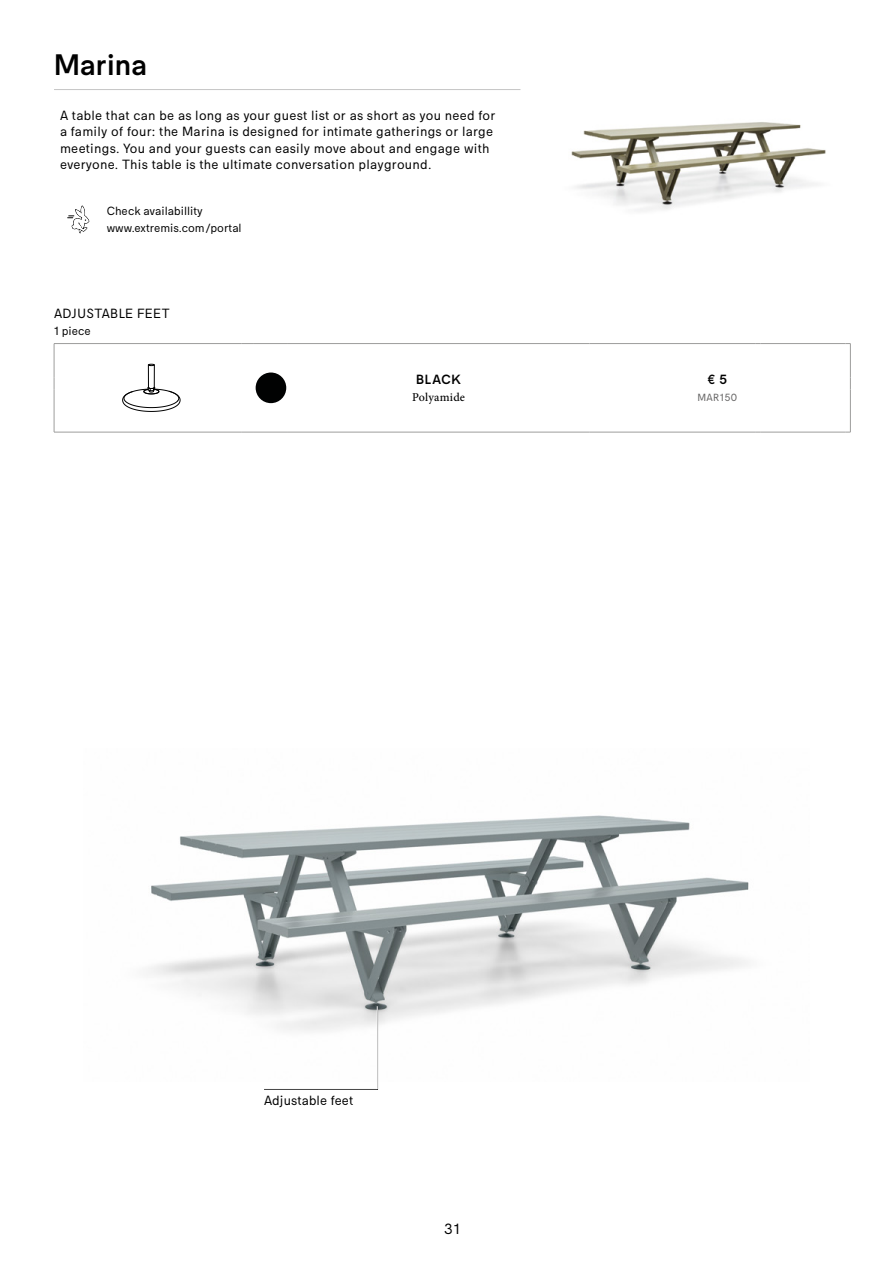
<style>
.page{position:relative;width:893px;height:1263px;background:#fff}
.page>*{position:absolute;margin:0;border:0;box-sizing:border-box;transform-origin:0 0}
.t1{font:500 30px "Extremis Compakt";letter-spacing:.01em;color:#000}
.t2{font:15px "Extremis Compakt";color:#000}
.t3{font:13.5px/16.5px "Extremis Compakt";letter-spacing:.02em;color:#000}
.t4{font:500 13.5px "Extremis Compakt";letter-spacing:.06em;color:#000}
.t5{font:12px/16.5px "Extremis Compakt";color:#000}
.t6{font:500 12px "Minion Pro";letter-spacing:.015em;color:#000}
.t7{font:10.5px "Extremis Compakt";letter-spacing:.04em;color:#646363}
</style>
<div class="page">
<hr style="left:54px;top:89px;width:466px;height:1px;background:#c6c6c6">
<img style="left:571px;top:122px;width:255px;height:89px">
<img style="left:148px;top:815px;width:601px;height:266px">
<svg style="left:264px;top:1006px;width:114px;height:84px"></svg>
<hr style="left:54px;top:343px;width:187px;height:1px;background:#9d9d9c">
<hr style="left:54px;top:344px;width:1px;height:34px;background:#9d9d9c">
<svg style="left:241px;top:343px;width:13px;height:1px"></svg>
<hr style="left:254px;top:343px;width:34px;height:1px;background:#9d9d9c">
<hr style="left:589px;top:343px;width:166px;height:1px;background:#9d9d9c">
<hr style="left:760px;top:343px;width:85px;height:1px;background:#9d9d9c">
<hr style="left:850px;top:344px;width:1px;height:34px;background:#9d9d9c">
<svg style="left:54px;top:378px;width:1px;height:12px"></svg>
<hr style="left:54px;top:390px;width:1px;height:42px;background:#9d9d9c">
<hr style="left:850px;top:390px;width:1px;height:42px;background:#9d9d9c">
<hr style="left:288px;top:343px;width:301px;height:1px;background:#9d9d9c">
<svg style="left:850px;top:378px;width:1px;height:12px"></svg>
<hr style="left:54px;top:432px;width:187px;height:1px;background:#9d9d9c">
<svg style="left:241px;top:432px;width:13px;height:1px"></svg>
<hr style="left:254px;top:432px;width:34px;height:1px;background:#9d9d9c">
<hr style="left:288px;top:432px;width:301px;height:1px;background:#9d9d9c">
<hr style="left:589px;top:432px;width:166px;height:1px;background:#9d9d9c">
<hr style="left:760px;top:432px;width:85px;height:1px;background:#9d9d9c">
<svg style="left:122px;top:364px;width:58px;height:48px"></svg>
<div style="left:256px;top:372px;width:30px;height:31px;background:#010202;border-radius:50%"></div>
<svg style="left:68px;top:205px;width:21px;height:29px"></svg>
<h1 class="t1" style="left:54px;top:46px;width:95px">Marina</h1>
<p class="t3" style="left:60px;top:107px;width:437px">A table that can be as long as your guest list or as short as you need for a family of four: the Marina is designed for intimate gatherings or large meetings. You and your guests can easily move about and engage with everyone. This table is the ultimate conversation playground.</p>
<p class="t5" style="left:107px;top:203px;width:136px">Check availabillity www.extremis.com/portal</p>
<p class="t3" style="left:54px;top:306px;width:117px">ADJUSTABLE FEET</p>
<p class="t5" style="left:54px;top:323px;width:38px">1 piece</p>
<p class="t4" style="left:416px;top:371px;width:46px">BLACK</p>
<p class="t6" style="left:412px;top:389px;width:54px">Polyamide</p>
<p class="t4" style="left:707px;top:371px;width:21px">€ 5</p>
<p class="t7" style="left:697px;top:391px;width:41px">MAR150</p>
<p class="t3" style="left:264px;top:1092px;width:91px">Adjustable feet</p>
<p class="t2" style="left:444px;top:1220px;width:17px">31</p>
</div>
